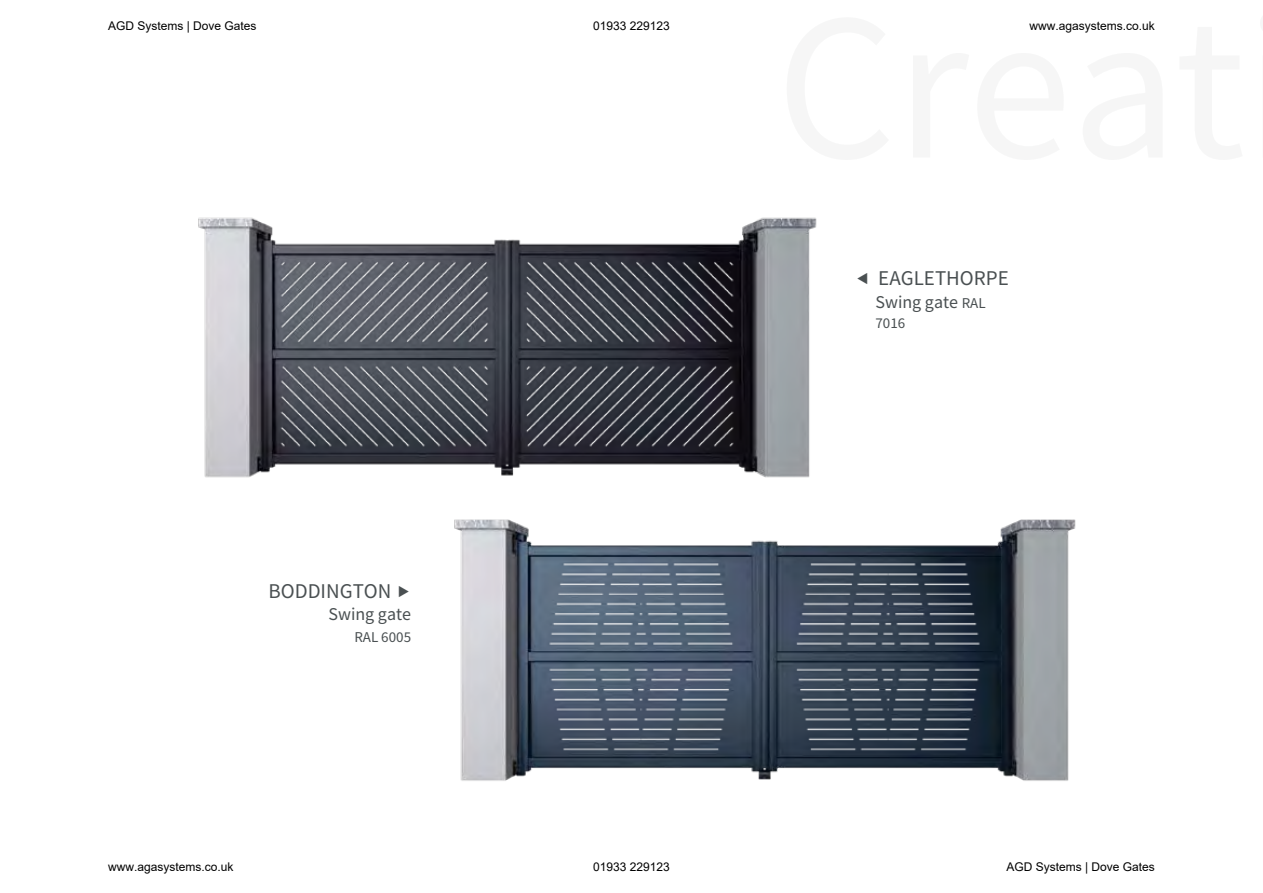
<style>
.page{position:relative;width:1263px;height:893px;background:#fff}
.page>*{position:absolute;margin:0;border:0;box-sizing:border-box;transform-origin:0 0}
.t1{font:21px "Source Sans Pro";color:#4a5052}
.t2{font:18px "Source Sans Pro";color:#4a5052}
.t3{font:15px "Source Sans Pro";color:#4a5052}
.t4{font:12px "Arial";color:#000}
.s1{font-size:15px}
</style>
<div class="page">
<img style="left:198px;top:217px;width:619px;height:261px">
<img style="left:454px;top:519px;width:622px;height:262px">
<p class="t4" style="left:108px;top:17px;width:150px">AGD Systems | Dove Gates</p>
<p class="t4" style="left:593px;top:17px;width:78px">01933 229123</p>
<p class="t4" style="left:1029px;top:17px;width:127px">www.agasystems.co.uk</p>
<h1 class="t1" style="left:268px;top:578px;width:124px">BODDINGTON</h1>
<h2 class="t2" style="left:328px;top:603px;width:84px">Swing gate</h2>
<p class="t3" style="left:354px;top:627px;width:58px">RAL 6005</p>
<h1 class="t1" style="left:878px;top:265px;width:132px">EAGLETHORPE</h1>
<h2 class="t2" style="left:875px;top:291px;width:112px">Swing gate <span class="s1">RAL</span></h2>
<p class="t3" style="left:875px;top:313px;width:31px">7016</p>
<p class="t4" style="left:108px;top:859px;width:127px">www.agasystems.co.uk</p>
<p class="t4" style="left:593px;top:859px;width:78px">01933 229123</p>
<p class="t4" style="left:1006px;top:859px;width:150px">AGD Systems | Dove Gates</p>
</div>
